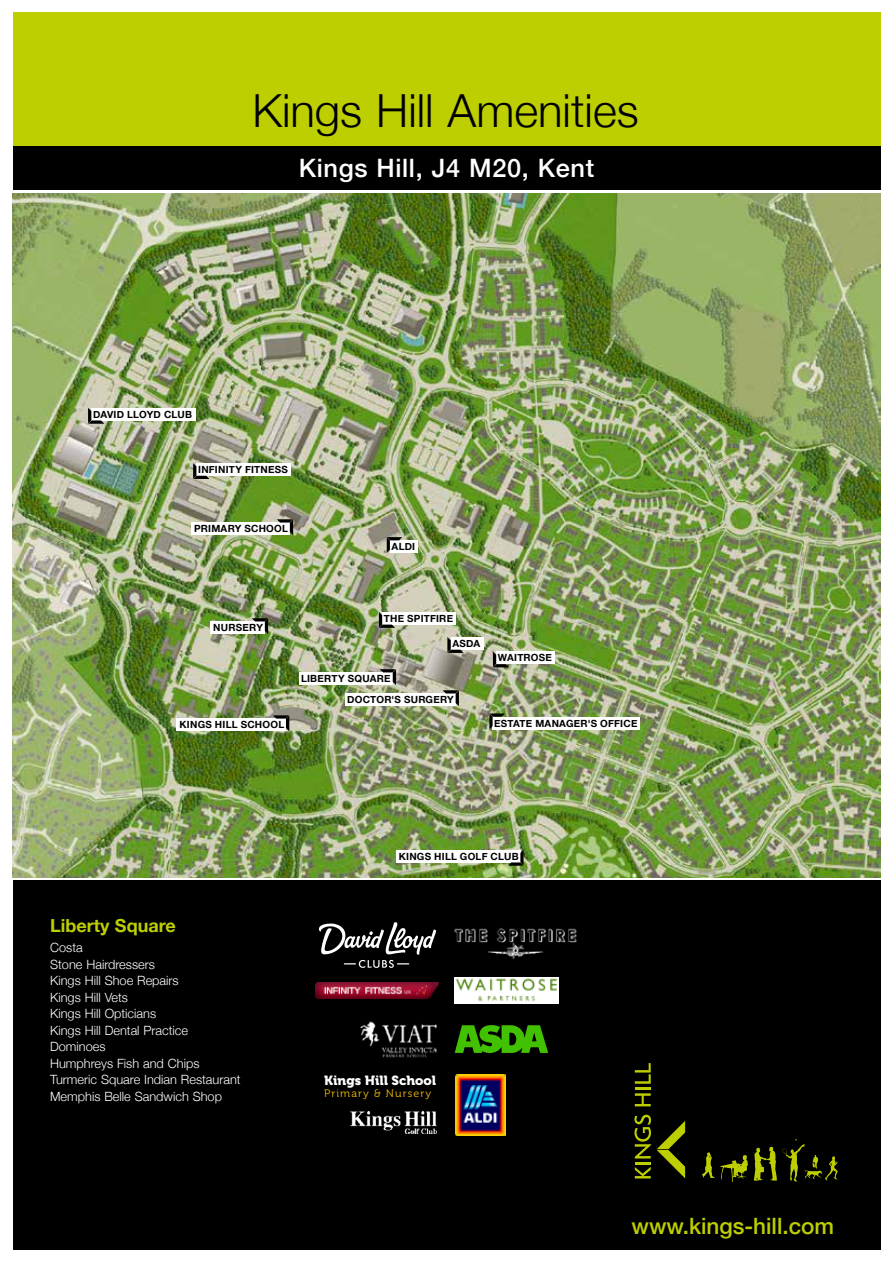
<style>
.page{position:relative;width:893px;height:1263px;background:#fff}
.page>*{position:absolute;margin:0;border:0;box-sizing:border-box;transform-origin:0 0}
.t1{font:300 45.6px "Helvetica Neue";color:#000}
.t2{font:500 25.35px "Helvetica Neue";letter-spacing:.025em;color:#fff}
.t3{font:500 22.5px "Helvetica Neue";color:#bdcf00}
.t4{font:700 18px "Helvetica Neue";color:#bdcf00}
.t5{font:13.2px "Museo 900";color:#fff}
.t6{font:300 12.75px/16.5px "Helvetica Neue";color:#fff}
.t7{font:10.8px "Museo 300";letter-spacing:.1em;color:#f3c109}
.t8{font:700 9.9px/21px "Helvetica Neue";letter-spacing:.025em;color:#000}
</style>
<div class="page">
<div style="left:13px;top:880px;width:867px;height:370px;background:#000"></div>
<svg style="left:634px;top:1115px;width:17px;height:63px"></svg>
<svg style="left:635px;top:1093px;width:16px;height:13px"></svg>
<hr style="left:635px;top:1087px;width:16px;height:3px;background:#bdcf00">
<svg style="left:635px;top:1063px;width:16px;height:21px"></svg>
<svg style="left:657px;top:1121px;width:28px;height:57px"></svg>
<svg style="left:702px;top:1152px;width:46px;height:30px"></svg>
<svg style="left:754px;top:1139px;width:84px;height:42px"></svg>
<div style="left:13px;top:13px;width:867px;height:134px;background:#bdcf00"></div>
<div style="left:13px;top:147px;width:867px;height:43px;background:#000"></div>
<img style="left:13px;top:193px;width:867px;height:684px">
<svg style="left:319px;top:922px;width:117px;height:46px"></svg>
<img style="left:316px;top:982px;width:122px;height:17px">
<img style="left:455px;top:928px;width:122px;height:31px">
<img style="left:455px;top:1075px;width:50px;height:60px">
<img style="left:455px;top:977px;width:103px;height:26px">
<svg style="left:455px;top:1025px;width:93px;height:28px"></svg>
<img style="left:350px;top:1111px;width:87px;height:23px">
<img style="left:361px;top:1021px;width:76px;height:37px">
<div style="left:299px;top:672px;width:94px;height:13px;background:#fff"></div>
<div style="left:345px;top:693px;width:111px;height:13px;background:#fff"></div>
<div style="left:390px;top:540px;width:27px;height:13px;background:#fff"></div>
<div style="left:496px;top:651px;width:59px;height:13px;background:#fff"></div>
<div style="left:382px;top:612px;width:74px;height:12px;background:#fff"></div>
<div style="left:196px;top:463px;width:95px;height:13px;background:#fff"></div>
<div style="left:91px;top:408px;width:105px;height:12px;background:#fff"></div>
<div style="left:493px;top:717px;width:147px;height:12px;background:#fff"></div>
<div style="left:451px;top:637px;width:32px;height:13px;background:#fff"></div>
<div style="left:177px;top:719px;width:109px;height:12px;background:#fff"></div>
<div style="left:396px;top:850px;width:124px;height:12px;background:#fff"></div>
<div style="left:191px;top:523px;width:99px;height:12px;background:#fff"></div>
<div style="left:210px;top:621px;width:55px;height:13px;background:#fff"></div>
<svg style="left:380px;top:669px;width:16px;height:16px"></svg>
<svg style="left:443px;top:690px;width:16px;height:16px"></svg>
<svg style="left:387px;top:537px;width:15px;height:16px"></svg>
<svg style="left:493px;top:651px;width:16px;height:16px"></svg>
<svg style="left:379px;top:612px;width:16px;height:16px"></svg>
<svg style="left:193px;top:463px;width:16px;height:16px"></svg>
<svg style="left:88px;top:408px;width:16px;height:16px"></svg>
<svg style="left:489px;top:713px;width:16px;height:16px"></svg>
<svg style="left:447px;top:637px;width:17px;height:16px"></svg>
<svg style="left:273px;top:715px;width:16px;height:16px"></svg>
<svg style="left:508px;top:850px;width:15px;height:16px"></svg>
<svg style="left:277px;top:519px;width:16px;height:16px"></svg>
<svg style="left:252px;top:618px;width:16px;height:16px"></svg>
<h1 class="t1" style="left:252px;top:74px;width:388px">Kings Hill Amenities</h1>
<h2 class="t2" style="left:299px;top:148px;width:297px">Kings Hill, J4 M20, Kent</h2>
<p class="t8" style="left:93px;top:404px;width:100px">DAVID LLOYD CLUB</p>
<p class="t8" style="left:198px;top:459px;width:91px">INFINITY FITNESS</p>
<p class="t8" style="left:194px;top:519px;width:95px">PRIMARY SCHOOL</p>
<p class="t8" style="left:392px;top:536px;width:25px">ALDI</p>
<p class="t8" style="left:213px;top:617px;width:51px">NURSERY</p>
<p class="t8" style="left:180px;top:715px;width:106px">KINGS HILL SCHOOL</p>
<p class="t8" style="left:384px;top:608px;width:71px">THE SPITFIRE</p>
<p class="t8" style="left:452px;top:633px;width:29px">ASDA</p>
<p class="t8" style="left:347px;top:668px;width:108px;text-indent:-46px">LIBERTY SQUARE<br>DOCTOR'S SURGERY</p>
<p class="t8" style="left:498px;top:647px;width:56px">WAITROSE</p>
<p class="t8" style="left:494px;top:713px;width:145px">ESTATE MANAGER'S OFFICE</p>
<h3 class="t4" style="left:50px;top:911px;width:127px">Liberty Square</h3>
<p class="t6" style="left:50px;top:938px;width:192px">Costa<br>Stone Hairdressers<br>Kings Hill Shoe Repairs<br>Kings Hill Vets<br>Kings Hill Opticians<br>Kings Hill Dental Practice<br>Dominoes<br>Humphreys Fish and Chips<br>Turmeric Square Indian Restaurant<br>Memphis Belle Sandwich Shop</p>
<p class="t8" style="left:399px;top:846px;width:121px">KINGS HILL GOLF CLUB</p>
<p class="t5" style="left:324px;top:1073px;width:113px">Kings Hill School</p>
<p class="t7" style="left:324px;top:1087px;width:109px">Primary &amp; Nursery</p>
<h3 class="t3" style="left:631px;top:1208px;width:204px">www.kings-hill.com</h3>
</div>
